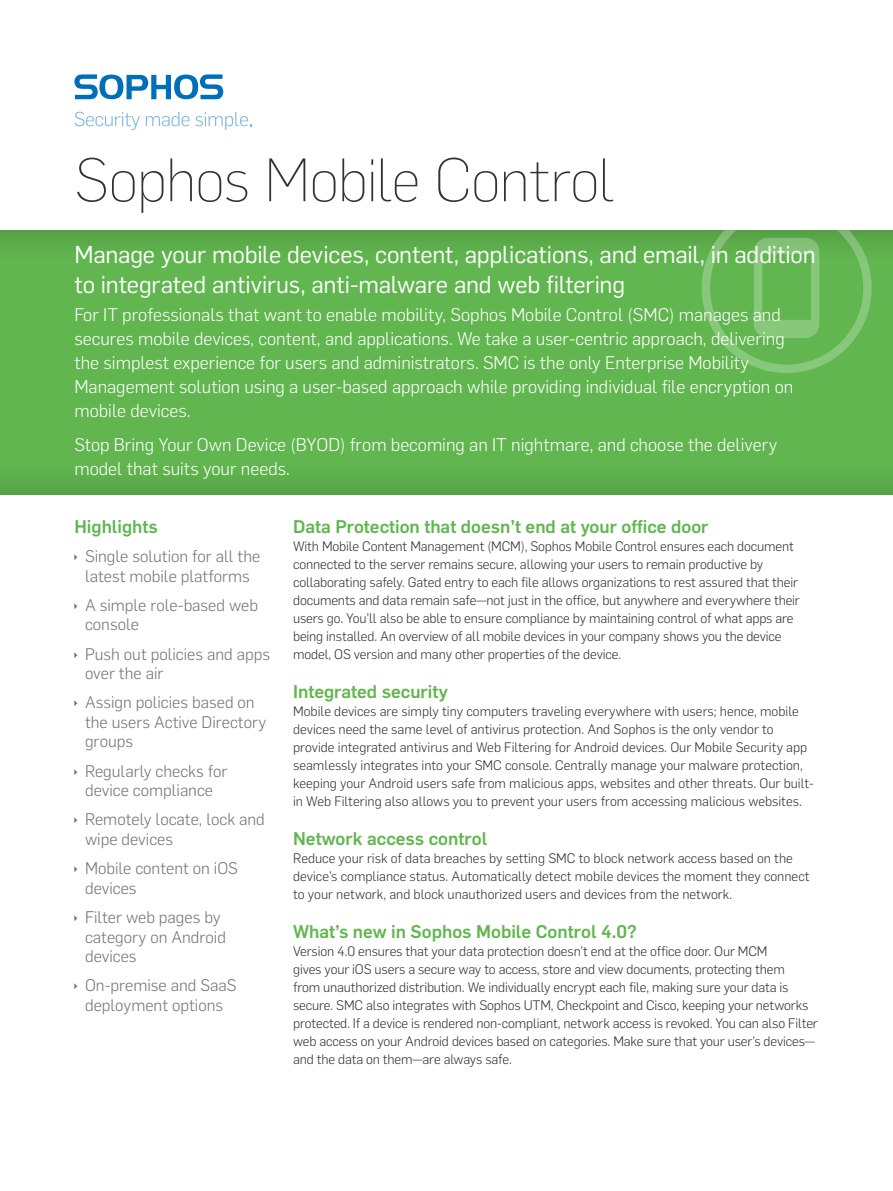
<style>
.page{position:relative;width:893px;height:1191px;background:#fff}
.page>*{position:absolute;margin:0;border:0;box-sizing:border-box;transform-origin:0 0}
.Title_2{font:200 60px "Flama";letter-spacing:-.015em;color:#323332}
.Intro_subheading{font:24px/30px "Flama";letter-spacing:-.005em;color:#fff}
.Intro_copy{font:300 18px/24px "Flama";color:#fff}
.Subheading_1{font:500 18px "Flama";color:#61b64f}
.t1{font:300 16.5px/19.5px "Flama";color:#737473}
.Body_Copy{font:300 13.5px/18px "Flama";letter-spacing:-.01em;color:#323332}
</style>
<div class="page">
<div style="left:0;top:229px;width:893px;height:267px;background:#231f20;opacity:.3"></div>
<svg style="left:702px;top:229px;width:170px;height:144px;background:#6bb95a"></svg>
<svg style="left:74px;top:112px;width:66px;height:18px"></svg>
<svg style="left:146px;top:112px;width:105px;height:18px"></svg>
<svg style="left:74px;top:74px;width:149px;height:25px"></svg>
<p class="Title_2" style="left:74px;top:140px;width:542px">Sophos Mobile Control</p>
<p class="Intro_subheading" style="left:74px;top:238px;width:743px">Manage your mobile devices, content, applications, and email, in addition to integrated antivirus, anti-malware and web filtering</p>
<p class="Intro_copy" style="left:74px;top:302px;width:720px">For IT professionals that want to enable mobility, Sophos Mobile Control (SMC) manages and secures mobile devices, content, and applications. We take a user-centric approach, delivering the simplest experience for users and administrators. SMC is the only Enterprise Mobility Management solution using a user-based approach while providing individual file encryption on mobile devices.</p>
<p class="Intro_copy" style="left:74px;top:432px;width:704px">Stop Bring Your Own Device (BYOD) from becoming an IT nightmare, and choose the delivery model that suits your needs.</p>
<p class="Subheading_1" style="left:74px;top:513px;width:85px">Highlights</p>
<p class="t1" style="left:85px;top:545px;width:177px">Single solution for all the latest mobile platforms</p>
<p class="t1" style="left:85px;top:594px;width:175px">A simple role-based web console</p>
<p class="t1" style="left:85px;top:643px;width:186px">Push out policies and apps over the air</p>
<p class="t1" style="left:85px;top:692px;width:183px">Assign policies based on the users Active Directory groups</p>
<p class="t1" style="left:85px;top:760px;width:144px">Regularly checks for device compliance</p>
<p class="t1" style="left:85px;top:809px;width:181px">Remotely locate, lock and wipe devices</p>
<p class="t1" style="left:85px;top:857px;width:154px">Mobile content on iOS devices</p>
<p class="t1" style="left:85px;top:906px;width:142px">Filter web pages by category on Android devices</p>
<p class="t1" style="left:85px;top:974px;width:153px">On-premise and SaaS deployment options</p>
<p class="Subheading_1" style="left:293px;top:513px;width:417px">Data Protection that doesn’t end at your office door</p>
<p class="Body_Copy" style="left:293px;top:536px;width:508px">With Mobile Content Management (MCM), Sophos Mobile Control ensures each document connected to the server remains secure, allowing your users to remain productive by collaborating safely. Gated entry to each file allows organizations to rest assured that their documents and data remain safe—not just in the office, but anywhere and everywhere their users go. You’ll also be able to ensure compliance by maintaining control of what apps are being installed. An overview of all mobile devices in your company shows you the device model, OS version and many other properties of the device.</p>
<p class="Subheading_1" style="left:293px;top:678px;width:156px">Integrated security</p>
<p class="Body_Copy" style="left:293px;top:701px;width:522px">Mobile devices are simply tiny computers traveling everywhere with users; hence, mobile devices need the same level of antivirus protection. And Sophos is the only vendor to provide integrated antivirus and Web Filtering for Android devices. Our Mobile Security app seamlessly integrates into your SMC console. Centrally manage your malware protection, keeping your Android users safe from malicious apps, websites and other threats. Our built&shy;in Web Filtering also allows you to prevent your users from accessing malicious websites.</p>
<p class="Subheading_1" style="left:293px;top:825px;width:196px">Network access control</p>
<p class="Body_Copy" style="left:293px;top:848px;width:518px">Reduce your risk of data breaches by setting SMC to block network access based on the device’s compliance status. Automatically detect mobile devices the moment they connect to your network, and block unauthorized users and devices from the network.</p>
<p class="Subheading_1" style="left:293px;top:918px;width:345px">What’s new in Sophos Mobile Control 4.0?</p>
<p class="Body_Copy" style="left:293px;top:941px;width:526px">Version 4.0 ensures that your data protection doesn’t end at the office door. Our MCM<br>gives your iOS users a secure way to access, store and view documents, protecting them<br>from unauthorized distribution. We individually encrypt each file, making sure your data is secure. SMC also integrates with Sophos UTM, Checkpoint and Cisco, keeping your networks protected. If a device is rendered non-compliant, network access is revoked. You can also Filter web access on your Android devices based on categories. Make sure that your user’s devices— and the data on them—are always safe.</p>
</div>
